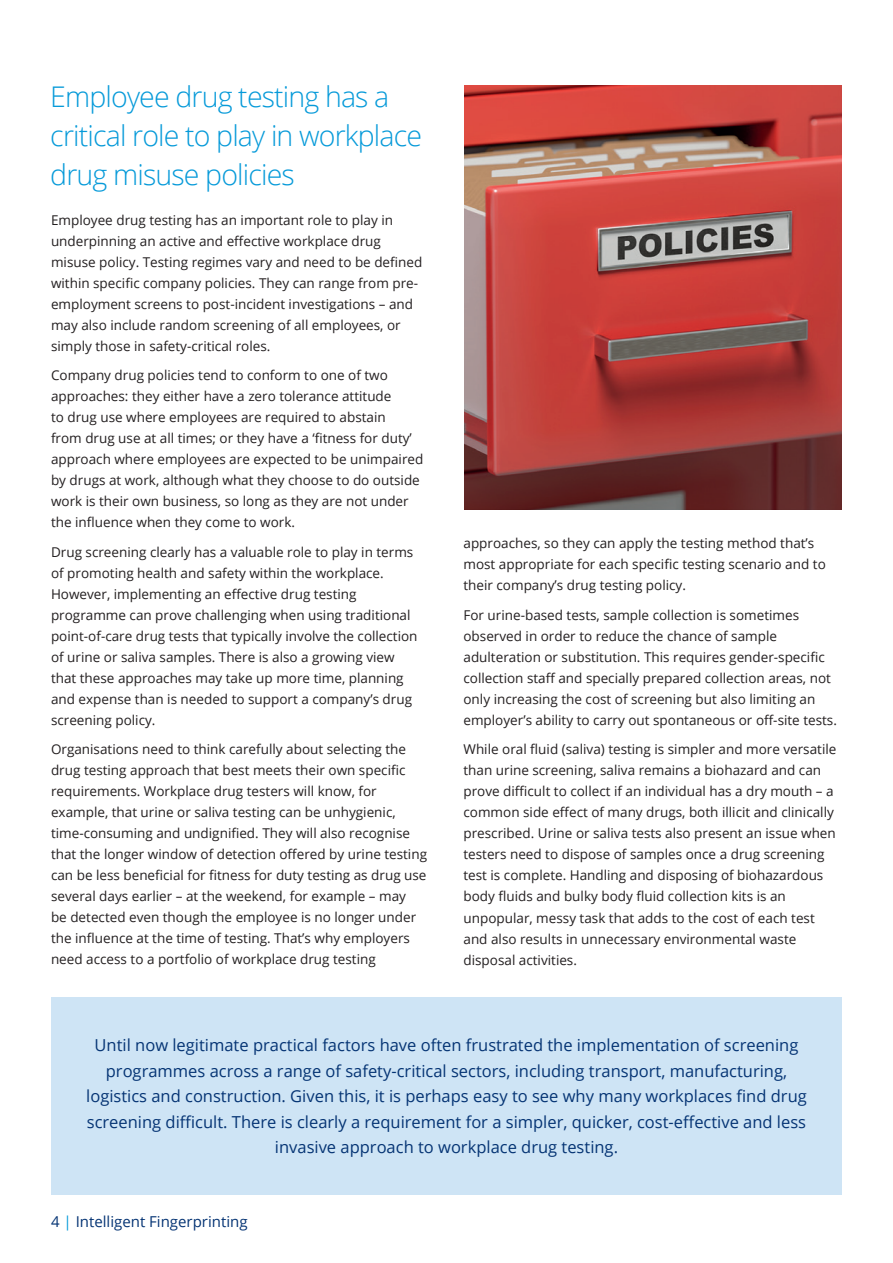
<style>
.page{position:relative;width:893px;height:1263px;background:#fff}
.page>*{position:absolute;margin:0;border:0;box-sizing:border-box;transform-origin:0 0}
.t1{font:300 28.5px/39px "Open Sans";letter-spacing:-.03em;color:#069ad9}
.t2{font:16.5px/25.5px "Open Sans";color:#053474;text-align:center}
.t3{font:15px "Open Sans";color:#053474}
.t4{font:13.5px/21px "Open Sans";color:#231f20}
.s1{color:#069ad9}
</style>
<div class="page">
<img style="left:464px;top:85px;width:377px;height:425px">
<div style="left:51px;top:997px;width:791px;height:198px;background:#cee4f5"></div>
<h1 class="t1" style="left:50px;top:76px;width:373px">Employee drug testing has a critical role to play in workplace drug misuse policies</h1>
<p class="t4" style="left:51px;top:209px;width:373px">Employee drug testing has an important role to play in underpinning an active and effective workplace drug misuse policy. Testing regimes vary and need to be defined within specific company policies. They can range from pre&shy;employment screens to post-incident investigations – and may also include random screening of all employees, or simply those in safety-critical roles.</p>
<p class="t4" style="left:51px;top:364px;width:374px">Company drug policies tend to conform to one of two approaches: they either have a zero tolerance attitude<br>to drug use where employees are required to abstain<br>from drug use at all times; or they have a ‘fitness for duty’ approach where employees are expected to be unimpaired by drugs at work, although what they choose to do outside work is their own business, so long as they are not under the influence when they come to work.</p>
<p class="t4" style="left:51px;top:541px;width:368px">Drug screening clearly has a valuable role to play in terms of promoting health and safety within the workplace.<br>However, implementing an effective drug testing programme can prove challenging when using traditional point-of-care drug tests that typically involve the collection of urine or saliva samples. There is also a growing view that these approaches may take up more time, planning and expense than is needed to support a company’s drug screening policy.</p>
<p class="t4" style="left:51px;top:738px;width:378px">Organisations need to think carefully about selecting the drug testing approach that best meets their own specific requirements. Workplace drug testers will know, for example, that urine or saliva testing can be unhygienic, time-consuming and undignified. They will also recognise that the longer window of detection offered by urine testing can be less beneficial for fitness for duty testing as drug use several days earlier – at the weekend, for example – may<br>be detected even though the employee is no longer under the influence at the time of testing. That’s why employers need access to a portfolio of workplace drug testing</p>
<p class="t4" style="left:463px;top:533px;width:364px">approaches, so they can apply the testing method that’s most appropriate for each specific testing scenario and to their company’s drug testing policy.</p>
<p class="t4" style="left:463px;top:604px;width:375px">For urine-based tests, sample collection is sometimes observed in order to reduce the chance of sample adulteration or substitution. This requires gender-specific collection staff and specially prepared collection areas, not only increasing the cost of screening but also limiting an employer’s ability to carry out spontaneous or off-site tests.</p>
<p class="t4" style="left:463px;top:739px;width:374px">While oral fluid (saliva) testing is simpler and more versatile than urine screening, saliva remains a biohazard and can prove difficult to collect if an individual has a dry mouth – a common side effect of many drugs, both illicit and clinically prescribed. Urine or saliva tests also present an issue when testers need to dispose of samples once a drug screening test is complete. Handling and disposing of biohazardous body fluids and bulky body fluid collection kits is an unpopular, messy task that adds to the cost of each test and also results in unnecessary environmental waste disposal activities.</p>
<p class="t2" style="left:86px;top:1032px;width:722px">Until now legitimate practical factors have often frustrated the implementation of screening programmes across a range of safety-critical sectors, including transport, manufacturing, logistics and construction. Given this, it is perhaps easy to see why many workplaces find drug screening difficult. There is clearly a requirement for a simpler, quicker, cost-effective and less invasive approach to workplace drug testing.</p>
<p class="t3" style="left:51px;top:1211px;width:198px">4 <span class="s1">|</span> Intelligent Fingerprinting</p>
</div>
